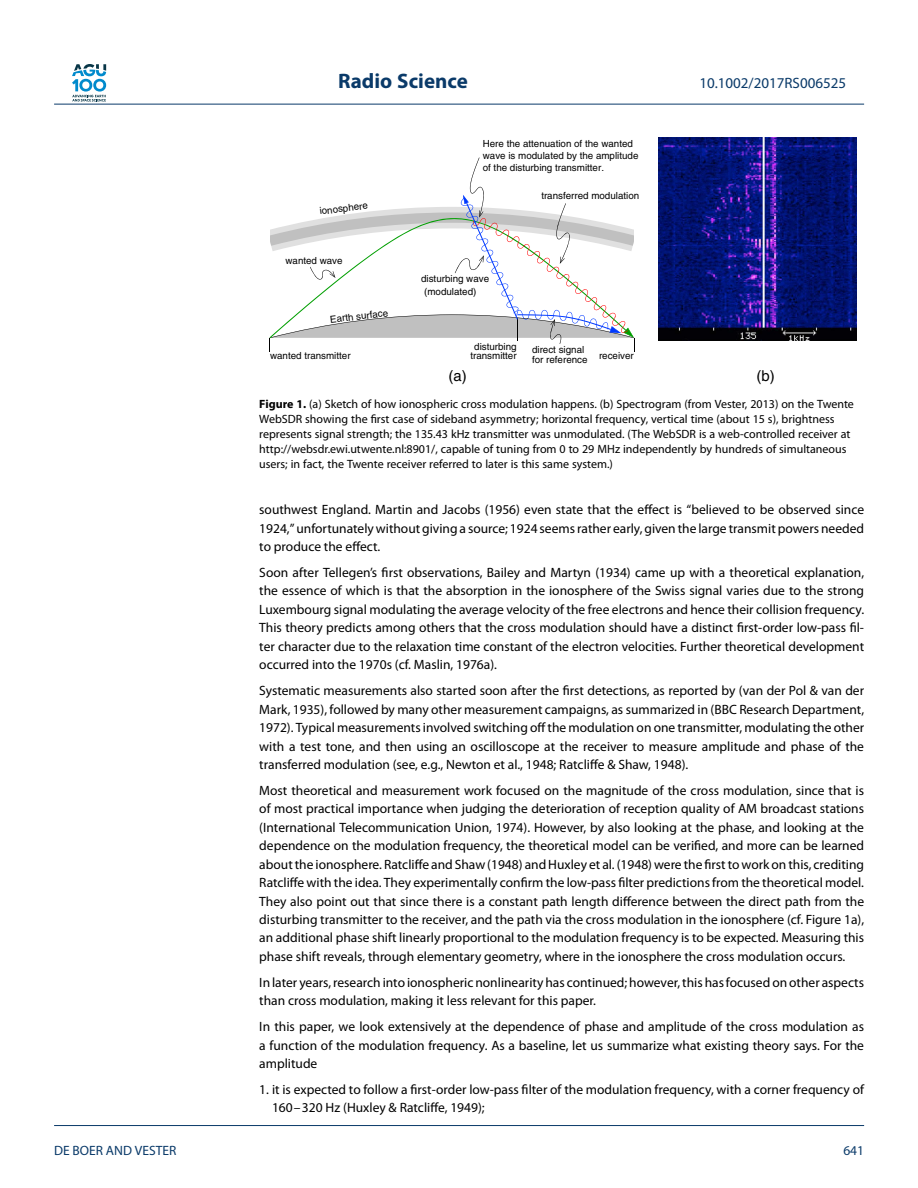
<style>
.page{position:relative;width:918px;height:1188px;background:#fff}
.page>*{position:absolute;margin:0;border:0;box-sizing:border-box;transform-origin:0 0}
.t1{font:700 21px "Myriad Pro";color:#0a3a69}
.t2{font:15px "Myriad Pro";color:#0a3a69}
.t3{font:15px "Helvetica";color:#000}
.t4{font:13.5px/18.5px "Myriad Pro";color:#000;text-align:justify}
.t5{font:13.5px "Myriad Pro";color:#0a3a69}
.t6{font:12px/15px "Myriad Pro";color:#000}
.t7{font:9.75px/12.3px "Helvetica";color:#000}
.s1{font-weight:700}
</style>
<div class="page">
<svg style="left:72px;top:64px;width:34px;height:38px"></svg>
<hr style="left:54px;top:104px;width:810px;height:1px;background:#0a3a69">
<img style="left:658px;top:138px;width:198px;height:203px">
<svg style="left:269px;top:157px;width:366px;height:195px"></svg>
<hr style="left:54px;top:1125px;width:810px;height:1px;background:#0a3a69">
<h1 class="t1" style="left:338px;top:73px;width:131px">Radio Science</h1>
<p class="t2" style="left:699px;top:77px;width:148px">10.1002/2017RS006525</p>
<p class="t7" style="left:483px;top:138px;width:152px">Here the attenuation of the wanted</p>
<p class="t7" style="left:483px;top:151px;width:157px">wave is modulated by the amplitude</p>
<p class="t7" style="left:483px;top:163px;width:123px">of the disturbing transmitter.</p>
<p class="t7" style="left:319px;top:206px;width:50px;rotate:-7deg">ionosphere</p>
<p class="t7" style="left:286px;top:255px;width:59px">wanted wave</p>
<p class="t7" style="left:424px;top:274px;width:66px;text-indent:-3px">disturbing wave (modulated)</p>
<p class="t7" style="left:541px;top:191px;width:99px">transferred modulation</p>
<p class="t7" style="left:330px;top:314px;width:60px;rotate:-7deg">Earth surface</p>
<p class="t7" style="left:270px;top:351px;width:82px">wanted transmitter</p>
<p class="t7" style="left:470px;top:343px;width:48px;line-height:9.3px;text-align:center">disturbing transmitter</p>
<p class="t3" style="left:448px;top:370px;width:20px">(a)</p>
<p class="t3" style="left:757px;top:370px;width:20px">(b)</p>
<p class="t6" style="left:259px;top:398px;width:596px"><span class="s1">Figure 1.</span> (a) Sketch of how ionospheric cross modulation happens. (b) Spectrogram (from Vester, 2013) on the Twente WebSDR showing the first case of sideband asymmetry; horizontal frequency, vertical time (about 15 s), brightness represents signal strength; the 135.43 kHz transmitter was unmodulated. (The WebSDR is a web-controlled receiver at http://websdr.ewi.utwente.nl:8901/, capable of tuning from 0 to 29 MHz independently by hundreds of simultaneous users; in fact, the Twente receiver referred to later is this same system.)</p>
<p class="t4" style="left:259px;top:502px;width:606px">southwest England. Martin and Jacobs (1956) even state that the effect is “believed to be observed since 1924,” unfortunately without giving a source; 1924 seems rather early, given the large transmit powers needed to produce the effect.</p>
<p class="t4" style="left:259px;top:564px;width:606px">Soon after Tellegen’s first observations, Bailey and Martyn (1934) came up with a theoretical explanation, the essence of which is that the absorption in the ionosphere of the Swiss signal varies due to the strong Luxembourg signal modulating the average velocity of the free electrons and hence their collision frequency.<br>This theory predicts among others that the cross modulation should have a distinct first-order low-pass fil&shy;ter character due to the relaxation time constant of the electron velocities. Further theoretical development occurred into the 1970s (cf. Maslin, 1976a).</p>
<p class="t4" style="left:259px;top:682px;width:606px">Systematic measurements also started soon after the first detections, as reported by (van der Pol &amp; van der Mark, 1935), followed by many other measurement campaigns, as summarized in (BBC Research Department, 1972). Typical measurements involved switching off the modulation on one transmitter, modulating the other with a test tone, and then using an oscilloscope at the receiver to measure amplitude and phase of the transferred modulation (see, e.g., Newton et al., 1948; Ratcliffe &amp; Shaw, 1948).</p>
<p class="t4" style="left:259px;top:782px;width:606px">Most theoretical and measurement work focused on the magnitude of the cross modulation, since that is of most practical importance when judging the deterioration of reception quality of AM broadcast stations (International Telecommunication Union, 1974). However, by also looking at the phase, and looking at the dependence on the modulation frequency, the theoretical model can be verified, and more can be learned about the ionosphere. Ratcliffe and Shaw (1948) and Huxley et al. (1948) were the first to work on this, crediting Ratcliffe with the idea. They experimentally confirm the low-pass filter predictions from the theoretical model.<br>They also point out that since there is a constant path length difference between the direct path from the disturbing transmitter to the receiver, and the path via the cross modulation in the ionosphere (cf. Figure 1a), an additional phase shift linearly proportional to the modulation frequency is to be expected. Measuring this phase shift reveals, through elementary geometry, where in the ionosphere the cross modulation occurs.</p>
<p class="t4" style="left:259px;top:974px;width:606px">In later years, research into ionospheric nonlinearity has continued; however, this has focused on other aspects than cross modulation, making it less relevant for this paper.</p>
<p class="t4" style="left:259px;top:1019px;width:606px">In this paper, we look extensively at the dependence of phase and amplitude of the cross modulation as a function of the modulation frequency. As a baseline, let us summarize what existing theory says. For the amplitude</p>
<p class="t4" style="left:272px;top:1081px;width:594px;text-indent:-13px">1. it is expected to follow a first-order low-pass filter of the modulation frequency, with a corner frequency of<br>160–320 Hz (Huxley &amp; Ratcliffe, 1949);</p>
<p class="t7" style="left:532px;top:345px;width:54px">direct signal</p>
<p class="t7" style="left:599px;top:351px;width:36px">receiver</p>
<p class="t7" style="left:532px;top:354px;width:57px">for reference</p>
<p class="t5" style="left:54px;top:1145px;width:124px">DE BOER AND VESTER</p>
<p class="t5" style="left:843px;top:1145px;width:22px">641</p>
</div>
